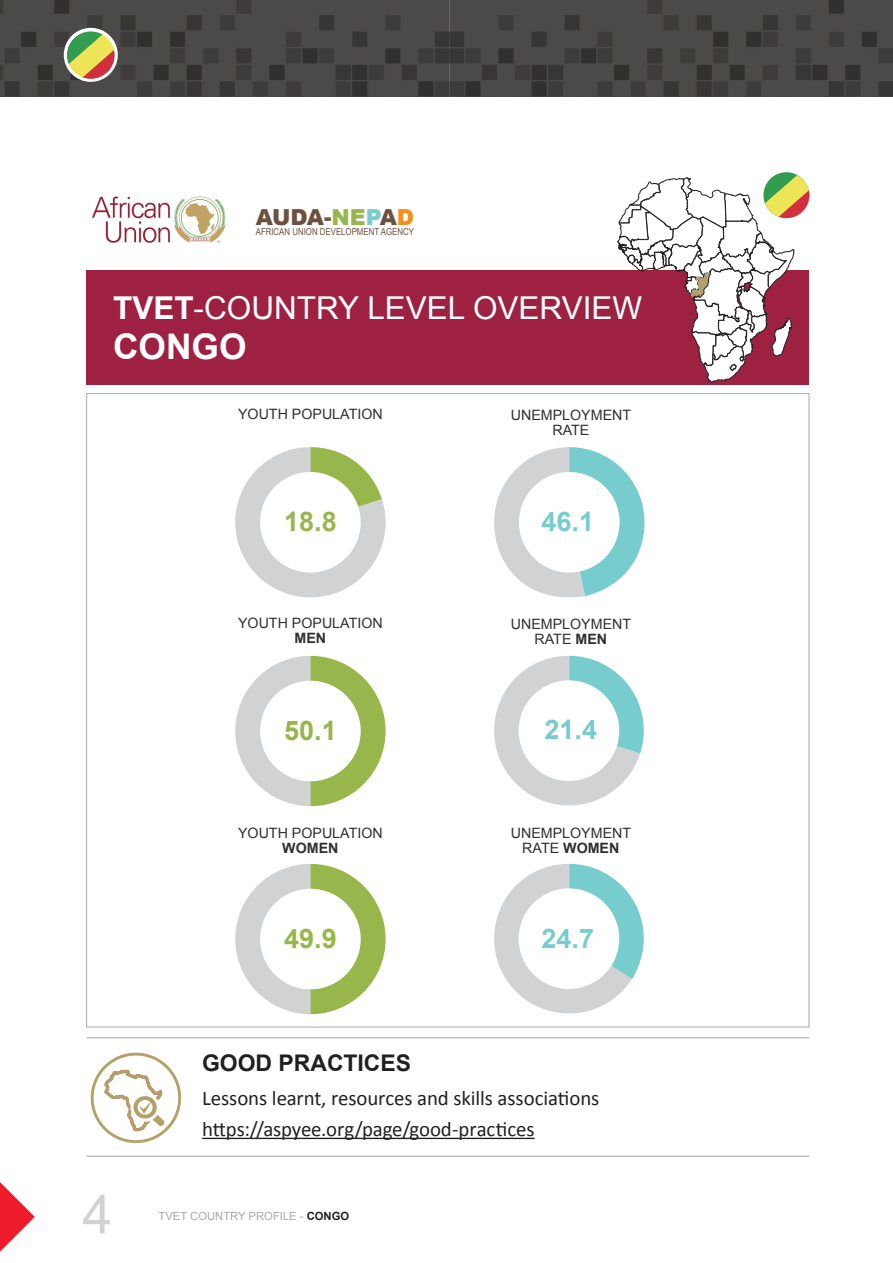
<style>
.page{position:relative;width:893px;height:1263px;background:#fff}
.page>*{position:absolute;margin:0;border:0;box-sizing:border-box;transform-origin:0 0}
.t1{font:54px "Arial";color:#d1d2d4}
.t2{font:700 35.25px "Arial";color:#fff}
.t3{font:31.5px "Arial";color:#fff}
.t4{font:700 27px "Arial";color:#77ccce}
.t5{font:700 27px "Arial";color:#97b64c}
.t6{font:700 22.95px "Arial";color:#231f20}
.t7{font:900 22.05px "Arial";color:#6d513e}
.t8{font:20.85px "Calibri";letter-spacing:-.005em;color:#231f20}
.t9{font:14.25px/15px "Arial";color:#312f30;text-align:center}
.t10{font:700 14.25px "Arial";color:#312f30}
.t11{font:11.25px "Arial";color:#a8a9ad}
.t12{font:9.6px "Arial Narrow";color:#6d513e}
.s1{color:#97b64c}
.s2{color:#77ccce}
.s3{color:#f68e1e}
.s4{font-weight:700}
.s5{font-weight:700;color:#231f20}
</style>
<div class="page">
<img style="left:0;top:0;width:893px;height:97px">
<svg style="left:65px;top:29px;width:51px;height:51px;background:#a8a260"></svg>
<div style="left:64px;top:28px;width:54px;height:54px;border:3px solid #fff;border-radius:50%"></div>
<svg style="left:0;top:1182px;width:35px;height:69px"></svg>
<svg style="left:494px;top:447px;width:150px;height:151px"></svg>
<div style="left:519px;top:472px;width:101px;height:101px;background:#fff;border-radius:50%"></div>
<svg style="left:494px;top:864px;width:150px;height:150px"></svg>
<div style="left:519px;top:888px;width:100px;height:101px;background:#fff;border-radius:50%"></div>
<svg style="left:494px;top:656px;width:150px;height:150px"></svg>
<div style="left:519px;top:680px;width:100px;height:101px;background:#fff;border-radius:50%"></div>
<div style="left:86px;top:270px;width:723px;height:115px;background:#9e2142"></div>
<img style="left:92px;top:196px;width:134px;height:47px">
<hr style="left:86px;top:1156px;width:723px;height:1px;background:#a8a9ad">
<hr style="left:86px;top:1037px;width:723px;height:1px;background:#a8a9ad">
<svg style="left:617px;top:172px;width:192px;height:210px"></svg>
<div style="left:91px;top:1053px;width:90px;height:90px;border:3px solid #b4a168;border-radius:50%"></div>
<svg style="left:104px;top:1070px;width:60px;height:61px"></svg>
<hr style="left:202px;top:1138px;width:332px;height:1px;background:#231f20">
<svg style="left:235px;top:447px;width:151px;height:151px"></svg>
<div style="left:260px;top:472px;width:101px;height:101px;background:#fff;border-radius:50%"></div>
<svg style="left:235px;top:656px;width:151px;height:150px"></svg>
<div style="left:260px;top:681px;width:101px;height:100px;background:#fff;border-radius:50%"></div>
<svg style="left:235px;top:864px;width:151px;height:150px"></svg>
<div style="left:260px;top:889px;width:101px;height:100px;background:#fff;border-radius:50%"></div>
<h3 class="t7" style="left:256px;top:201px;width:160px">AUDA-<span class="s1">NE</span><span class="s2">P</span>A<span class="s3">D</span></h3>
<p class="t12" style="left:256px;top:224px;width:160px">AFRICAN UNION DEVELOPMENT AGENCY</p>
<h3 class="t3" style="left:113px;top:287px;width:531px"><span class="s4">TVET</span>-COUNTRY LEVEL OVERVIEW</h3>
<h2 class="t2" style="left:113px;top:323px;width:135px">CONGO</h2>
<p class="t9" style="left:238px;top:406px;width:146px">YOUTH POPULATION</p>
<p class="t9" style="left:511px;top:408px;width:122px">UNEMPLOYMENT<br>RATE</p>
<h3 class="t5" style="left:284px;top:504px;width:54px">18.8</h3>
<h3 class="t4" style="left:542px;top:503px;width:54px">46.1</h3>
<p class="t9" style="left:238px;top:615px;width:146px">YOUTH POPULATION</p>
<p class="t10" style="left:295px;top:628px;width:33px">MEN</p>
<p class="t9" style="left:511px;top:617px;width:122px">UNEMPLOYMENT<br>RATE <span class="s4">MEN</span></p>
<h3 class="t5" style="left:284px;top:712px;width:54px">50.1</h3>
<h3 class="t4" style="left:545px;top:712px;width:54px">21.4</h3>
<p class="t9" style="left:238px;top:826px;width:146px">YOUTH POPULATION</p>
<p class="t10" style="left:282px;top:839px;width:58px">WOMEN</p>
<p class="t9" style="left:511px;top:825px;width:122px">UNEMPLOYMENT<br>RATE <span class="s4">WOMEN</span></p>
<h3 class="t5" style="left:284px;top:921px;width:54px">49.9</h3>
<h3 class="t4" style="left:542px;top:921px;width:54px">24.7</h3>
<h3 class="t6" style="left:202px;top:1048px;width:210px">GOOD PRACTICES</h3>
<h3 class="t8" style="left:202px;top:1084px;width:399px">Lessons learnt, resources and skills associations</h3>
<h1 class="t1" style="left:82px;top:1179px;width:32px">4</h1>
<h3 class="t8" style="left:202px;top:1115px;width:334px">https://aspyee.org/page/good-practices</h3>
<p class="t11" style="left:159px;top:1209px;width:192px">TVET COUNTRY PROFILE - <span class="s5">CONGO</span></p>
</div>
